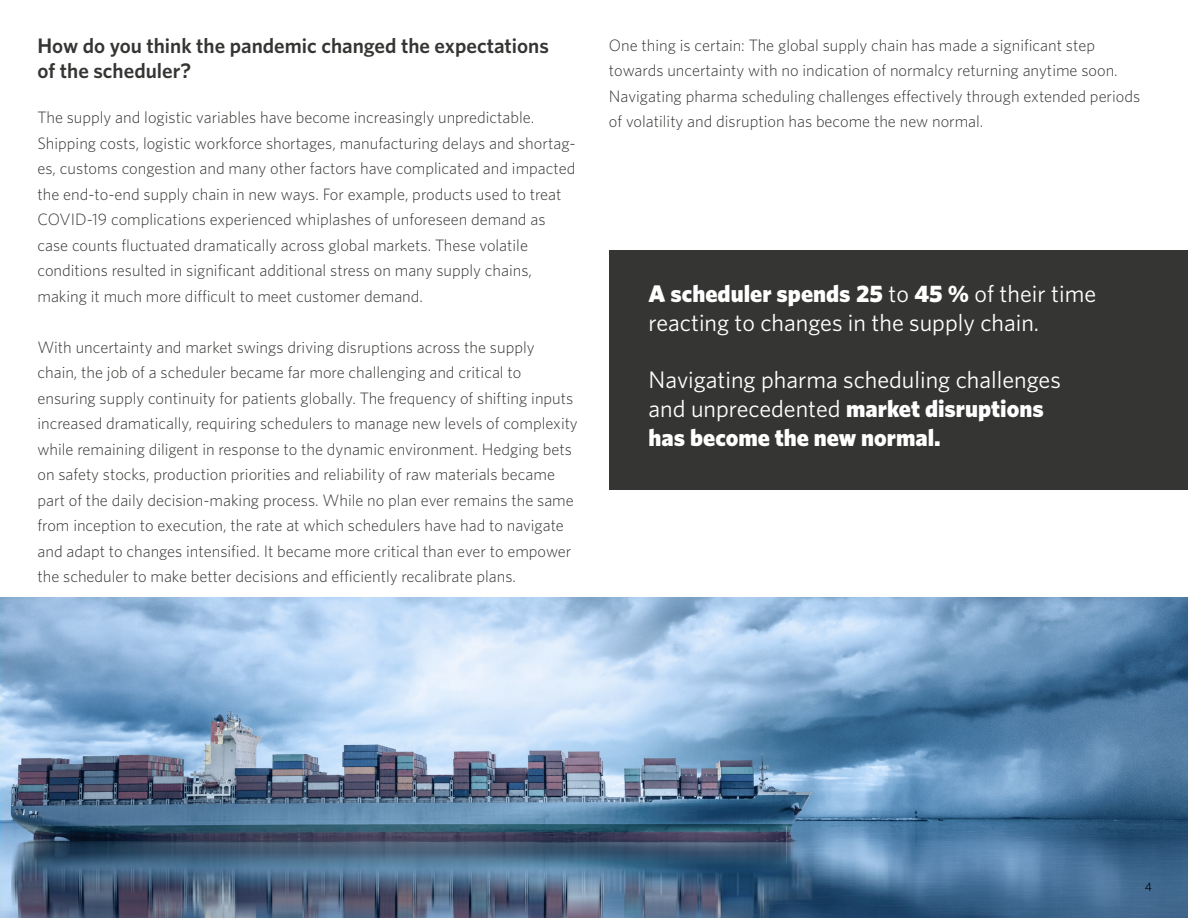
<style>
.page{position:relative;width:1188px;height:918px;background:#fff}
.page>*{position:absolute;margin:0;border:0;box-sizing:border-box;transform-origin:0 0}
.t1{font:24px/28.8px "Whitney";color:#fff}
.t2{font:600 21px/25.5px "Whitney";color:#353533}
.t3{font:300 16.5px/25.5px "Whitney";color:#353533}
.t4{font:12px "Whitney";color:#040503}
.s1{font-weight:900}
</style>
<div class="page">
<svg style="left:1px;top:597px;width:1187px;height:321px;background:#7394b4"></svg>
<div style="left:609px;top:250px;width:579px;height:240px;background:#353533"></div>
<p class="t2" style="left:38px;top:32px;width:513px">How do you think the pandemic changed the expectations of the scheduler?</p>
<p class="t3" style="left:38px;top:104px;width:540px">The supply and logistic variables have become increasingly unpredictable.<br>Shipping costs, logistic workforce shortages, manufacturing delays and shortag&shy;es, customs congestion and many other factors have complicated and impacted the end-to-end supply chain in new ways. For example, products used to treat COVID-19 complications experienced whiplashes of unforeseen demand as case counts fluctuated dramatically across global markets. These volatile conditions resulted in significant additional stress on many supply chains, making it much more difficult to meet customer demand.</p>
<p class="t3" style="left:38px;top:334px;width:542px">With uncertainty and market swings driving disruptions across the supply chain, the job of a scheduler became far more challenging and critical to ensuring supply continuity for patients globally. The frequency of shifting inputs increased dramatically, requiring schedulers to manage new levels of complexity while remaining diligent in response to the dynamic environment. Hedging bets on safety stocks, production priorities and reliability of raw materials became part of the daily decision-making process. While no plan ever remains the same from inception to execution, the rate at which schedulers have had to navigate and adapt to changes intensified. It became more critical than ever to empower the scheduler to make better decisions and efficiently recalibrate plans.</p>
<p class="t3" style="left:609px;top:32px;width:533px">One thing is certain: The global supply chain has made a significant step towards uncertainty with no indication of normalcy returning anytime soon.<br>Navigating pharma scheduling challenges effectively through extended periods of volatility and disruption has become the new normal.</p>
<h1 class="t1" style="left:649px;top:279px;width:449px"><span class="s1">A scheduler spends 25</span> to <span class="s1">45 %</span> of their time reacting to changes in the supply chain.</h1>
<h1 class="t1" style="left:649px;top:365px;width:414px">Navigating pharma scheduling challenges and unprecedented <span class="s1">market disruptions has become the new normal.</span></h1>
<p class="t4" style="left:1145px;top:880px;width:9px">4</p>
</div>
